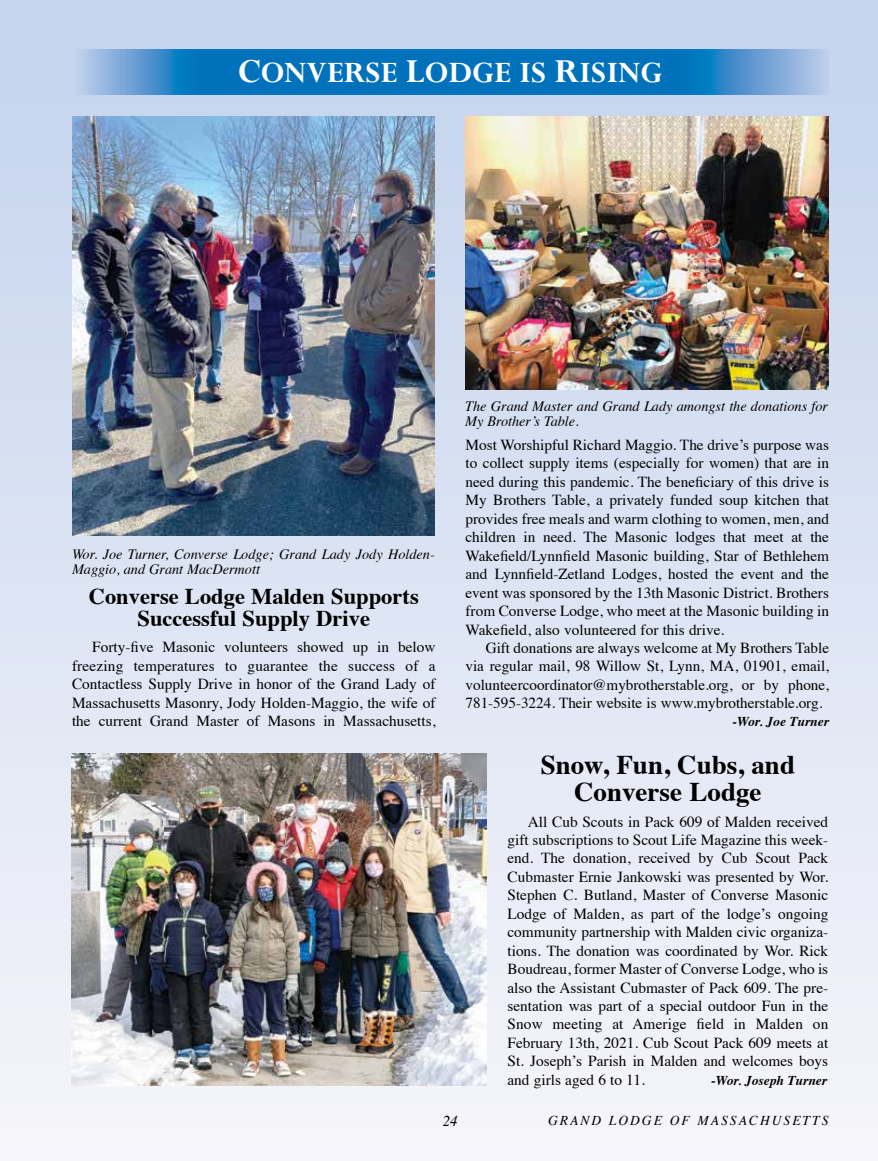
<style>
.page{position:relative;width:878px;height:1161px;background:#fff}
.page>*{position:absolute;margin:0;border:0;box-sizing:border-box;transform-origin:0 0}
.t1{font:700 33px "Perpetua";color:#fff}
.t2{font:700 27px/27px "Times";color:#000;text-align:center}
.t3{font:700 22.5px/22.5px "Times";color:#000;text-align:center}
.t4{font:15.3px/18.5px "Times";color:#000;text-align:justify}
.t5{font:italic 15px "Times";color:#000}
.t6{font:italic 14.25px/15px "Times";color:#000}
.t7{font:italic 700 13.5px "Times";color:#000}
.t8{font:italic 13.5px "Times";letter-spacing:.15em;color:#000}
.s1{font-size:37.5px}
</style>
<div class="page">
<div style="left:0;top:0;width:878px;height:1161px;background:linear-gradient(to bottom,#c1d2eb,#f6f5fb)"></div>
<svg style="left:72px;top:49px;width:756px;height:45px;background:#2281c4"></svg>
<img style="left:72px;top:116px;width:363px;height:420px">
<img style="left:465px;top:116px;width:363px;height:273px">
<img style="left:72px;top:753px;width:415px;height:332px">
<h1 class="t1" style="left:238px;top:52px;width:426px"><span class="s1">C</span>ONVERSE <span class="s1">L</span>ODGE IS <span class="s1">R</span>ISING</h1>
<p class="t6" style="left:72px;top:546px;width:364px">Wor. Joe Turner, Converse Lodge; Grand Lady Jody Holden-<br>Maggio, and Grant MacDermott</p>
<h3 class="t3" style="left:89px;top:583px;width:331px">Converse Lodge Malden Supports<br>Successful Supply Drive</h3>
<p class="t4" style="left:72px;top:637px;width:365px;text-indent:20px">Forty-five Masonic volunteers showed up in below freezing temperatures to guarantee the success of a Contactless Supply Drive in honor of the Grand Lady of Massachusetts Masonry, Jody Holden-Maggio, the wife of the current Grand Master of Masons in Massachusetts,</p>
<p class="t6" style="left:465px;top:398px;width:364px">The Grand Master and Grand Lady amongst the donations for<br>My Brother’s Table.</p>
<p class="t4" style="left:465px;top:434px;width:365px">Most Worshipful Richard Maggio. The drive’s purpose was to collect supply items (especially for women) that are in need during this pandemic. The beneficiary of this drive is My Brothers Table, a privately funded soup kitchen that provides free meals and warm clothing to women, men, and children in need. The Masonic lodges that meet at the Wakefield/Lynnfield Masonic building, Star of Bethlehem and Lynnfield-Zetland Lodges, hosted the event and the event was sponsored by the 13th Masonic District. Brothers from Converse Lodge, who meet at the Masonic building in Wakefield, also volunteered for this drive.</p>
<p class="t4" style="left:465px;top:637px;width:365px;text-indent:20px">Gift donations are always welcome at My Brothers Table via regular mail, 98 Willow St, Lynn, MA, 01901, email, volunteercoordinator@mybrotherstable.org, or by phone, 781-595-3224. Their website is www.mybrotherstable.org.</p>
<p class="t7" style="left:732px;top:709px;width:98px">-Wor. Joe Turner</p>
<h2 class="t2" style="left:540px;top:748px;width:256px">Snow, Fun, Cubs, and<br>Converse Lodge</h2>
<p class="t4" style="left:507px;top:811px;width:322px;text-indent:20px">All Cub Scouts in Pack 609 of Malden received gift subscriptions to Scout Life Magazine this week&shy;end. The donation, received by Cub Scout Pack Cubmaster Ernie Jankowski was presented by Wor.<br>Stephen C. Butland, Master of Converse Masonic Lodge of Malden, as part of the lodge’s ongoing community partnership with Malden civic organiza&shy;tions. The donation was coordinated by Wor. Rick Boudreau, former Master of Converse Lodge, who is also the Assistant Cubmaster of Pack 609. The pre&shy;sentation was part of a special outdoor Fun in the Snow meeting at Amerige field in Malden on February 13th, 2021. Cub Scout Pack 609 meets at St. Joseph’s Parish in Malden and welcomes boys and girls aged 6 to 11.</p>
<p class="t7" style="left:711px;top:1068px;width:117px">-Wor. Joseph Turner</p>
<p class="t5" style="left:442px;top:1108px;width:16px">24</p>
<p class="t8" style="left:548px;top:1109px;width:282px">GRAND LODGE OF MASSACHUSETTS</p>
</div>
